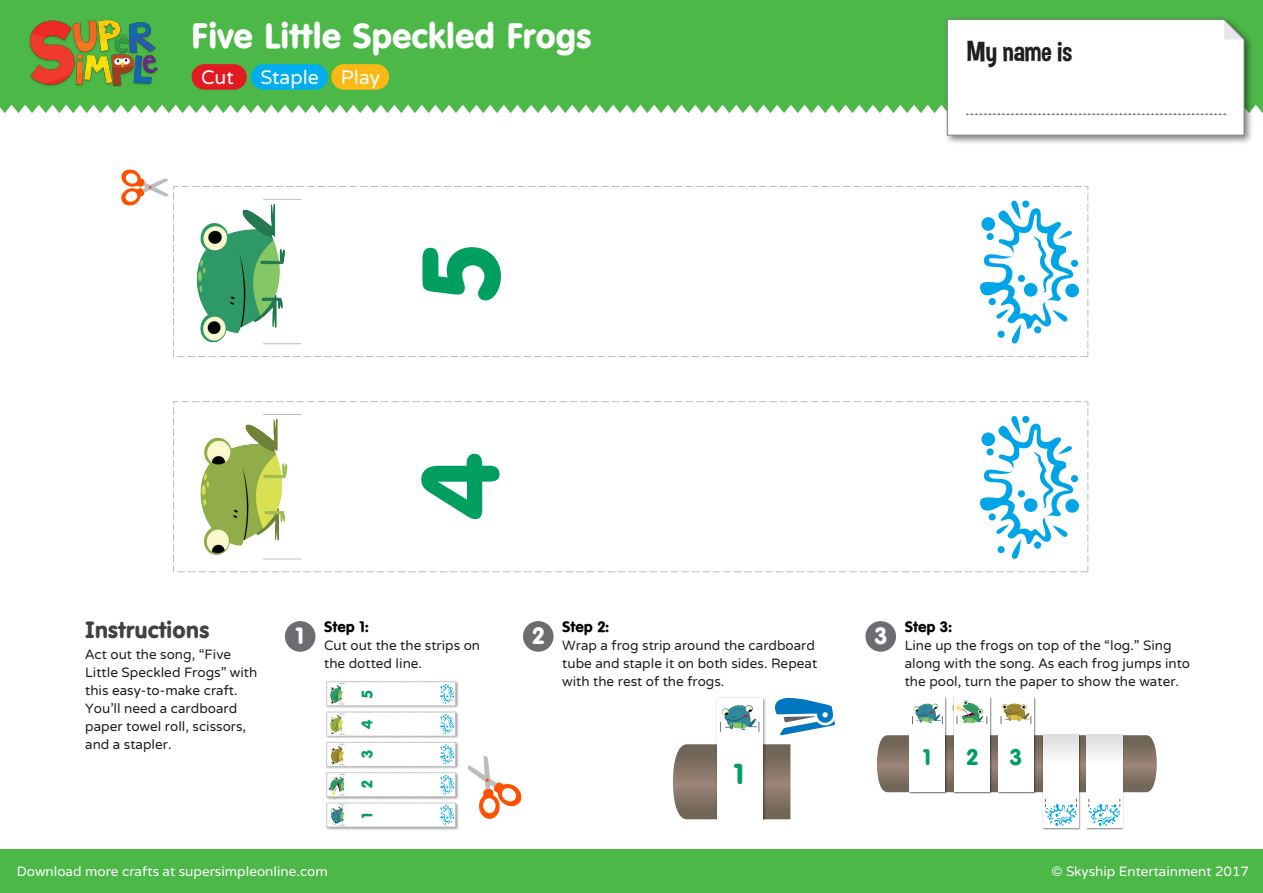
<style>
.page{position:relative;width:1263px;height:893px;background:#fff}
.page>*{position:absolute;margin:0;border:0;box-sizing:border-box;transform-origin:0 0}
.t1{font:107.25px "Super Simple";color:#009f60}
.t2{font:34.5px "VAG Rounded TL";color:#fff}
.t3{font:28.5px "Dimbo";letter-spacing:.01em;color:#231f20}
.t4{font:28.5px "Super Simple";color:#009f60}
.t5{font:24.6px "VAG Round";color:#fff}
.t6{font:22.95px "Super Simple";color:#414243}
.t7{font:22.2px "Super Simple";color:#009f60}
.t8{font:19.5px "Varela Round";color:#fff}
.t9{font:15.15px "Super Simple";color:#009f60}
.t10{font:15px "VAG Rounded TL";color:#050504}
.t11{font:13.5px/18px "Varela Round";color:#231f20}
.t12{font:13.5px "Varela Round";color:#fff}
</style>
<div class="page">
<svg style="left:673px;top:744px;width:117px;height:75px;background:#86776a"></svg>
<img style="left:714px;top:697px;width:54px;height:122px">
<div style="left:717px;top:698px;width:45px;height:121px;background:#fff"></div>
<img style="left:720px;top:699px;width:46px;height:35px">
<div style="left:0;top:0;width:1263px;height:113px;background:#4cb848"></div>
<div style="left:0;top:849px;width:1263px;height:44px;background:#4cb848"></div>
<img style="left:941px;top:13px;width:315px;height:130px">
<svg style="left:947px;top:19px;width:297px;height:117px"></svg>
<img style="left:15px;top:0;width:161px;height:113px">
<div style="left:192px;top:64px;width:55px;height:26px;background:#e21a21;border-radius:13px"></div>
<div style="left:251px;top:64px;width:77px;height:26px;background:#00aeef;border-radius:13px"></div>
<div style="left:331px;top:64px;width:58px;height:26px;background:#fcb814;border-radius:13px"></div>
<svg style="left:468px;top:756px;width:54px;height:63px"></svg>
<div style="left:285px;top:621px;width:30px;height:31px;background:#6c6d70;border-radius:50%"></div>
<div style="left:523px;top:621px;width:30px;height:31px;background:#6c6d70;border-radius:50%"></div>
<div style="left:865px;top:621px;width:31px;height:31px;background:#6c6d70;border-radius:50%"></div>
<svg style="left:121px;top:169px;width:48px;height:37px"></svg>
<img style="left:156px;top:182px;width:146px;height:163px">
<img style="left:200px;top:414px;width:102px;height:146px">
<div style="left:1071px;top:260px;width:7px;height:7px;background:#00a5e7;border-radius:50%"></div>
<div style="left:1065px;top:283px;width:14px;height:15px;background:#00a5e7;border-radius:50%"></div>
<svg style="left:980px;top:200px;width:93px;height:144px"></svg>
<div style="left:1018px;top:275px;width:7px;height:7px;background:#00a5e7;border-radius:50%"></div>
<div style="left:1024px;top:283px;width:14px;height:14px;background:#00a5e7;border-radius:50%"></div>
<div style="left:1071px;top:475px;width:7px;height:7px;background:#00a5e7;border-radius:50%"></div>
<div style="left:1065px;top:499px;width:14px;height:14px;background:#00a5e7;border-radius:50%"></div>
<svg style="left:980px;top:415px;width:93px;height:144px"></svg>
<div style="left:1018px;top:490px;width:7px;height:7px;background:#00a5e7;border-radius:50%"></div>
<div style="left:1024px;top:498px;width:14px;height:14px;background:#00a5e7;border-radius:50%"></div>
<svg style="left:877px;top:735px;width:280px;height:57px;background:#88796c"></svg>
<img style="left:1042px;top:734px;width:39px;height:96px">
<div style="left:1043px;top:735px;width:36px;height:92px;background:linear-gradient(to bottom,#ecedee,#fff)"></div>
<svg style="left:1045px;top:799px;width:32px;height:27px"></svg>
<img style="left:1085px;top:734px;width:40px;height:96px">
<svg style="left:1086px;top:735px;width:36px;height:92px"></svg>
<svg style="left:1088px;top:799px;width:32px;height:27px"></svg>
<svg style="left:775px;top:698px;width:60px;height:37px"></svg>
<div style="left:173px;top:186px;width:915px;height:171px;border:1px dashed #bcbdc0"></div>
<hr style="left:263px;top:199px;width:38px;height:1px;background:#bcbdc0">
<hr style="left:263px;top:343px;width:38px;height:1px;background:#bcbdc0">
<div style="left:173px;top:401px;width:915px;height:171px;border:1px dashed #bcbdc0"></div>
<hr style="left:263px;top:414px;width:38px;height:1px;background:#bcbdc0">
<hr style="left:263px;top:559px;width:38px;height:1px;background:#bcbdc0">
<img style="left:326px;top:681px;width:133px;height:149px">
<div style="left:327px;top:742px;width:128px;height:24px;background:#fff;border:1px dashed #bcbdc0"></div>
<div style="left:327px;top:773px;width:128px;height:24px;background:#fff;border:1px dashed #bcbdc0"></div>
<div style="left:327px;top:803px;width:128px;height:24px;background:#fff;border:1px dashed #bcbdc0"></div>
<div style="left:327px;top:682px;width:128px;height:24px;background:#fff;border:1px dashed #bcbdc0"></div>
<div style="left:327px;top:712px;width:128px;height:24px;background:#fff;border:1px dashed #bcbdc0"></div>
<img style="left:330px;top:745px;width:16px;height:20px">
<img style="left:327px;top:801px;width:19px;height:24px">
<img style="left:329px;top:776px;width:15px;height:14px">
<svg style="left:440px;top:775px;width:14px;height:20px"></svg>
<svg style="left:440px;top:805px;width:14px;height:20px"></svg>
<svg style="left:440px;top:744px;width:14px;height:21px"></svg>
<svg style="left:329px;top:790px;width:16px;height:8px"></svg>
<img style="left:326px;top:681px;width:20px;height:23px">
<img style="left:329px;top:713px;width:17px;height:21px">
<svg style="left:440px;top:684px;width:14px;height:20px"></svg>
<svg style="left:440px;top:714px;width:14px;height:20px"></svg>
<img style="left:952px;top:697px;width:40px;height:97px">
<div style="left:954px;top:698px;width:35px;height:94px;background:#fff"></div>
<img style="left:964px;top:700px;width:20px;height:23px">
<svg style="left:953px;top:701px;width:11px;height:23px"></svg>
<img style="left:908px;top:697px;width:39px;height:97px">
<div style="left:910px;top:698px;width:35px;height:94px;background:#fff"></div>
<img style="left:912px;top:698px;width:35px;height:28px">
<img style="left:997px;top:697px;width:39px;height:97px">
<div style="left:998px;top:698px;width:35px;height:94px;background:#fff"></div>
<img style="left:1000px;top:703px;width:31px;height:21px">
<h2 class="t2" style="left:191px;top:14px;width:402px">Five Little Speckled Frogs</h2>
<h3 class="t8" style="left:201px;top:66px;width:34px">Cut</h3>
<h3 class="t8" style="left:261px;top:66px;width:121px">Staple Play</h3>
<h1 class="t1" style="left:392px;top:299px;width:58px;rotate:-90deg">5</h1>
<h1 class="t1" style="left:392px;top:519px;width:68px;rotate:-90deg">4</h1>
<h3 class="t3" style="left:967px;top:34px;width:107px">My name is</h3>
<h3 class="t6" style="left:85px;top:615px;width:126px">Instructions</h3>
<p class="t10" style="left:324px;top:617px;width:46px">Step 1:</p>
<p class="t11" style="left:324px;top:637px;width:158px">Cut out the the strips on the dotted line.</p>
<h3 class="t5" style="left:293px;top:622px;width:15px">1</h3>
<p class="t10" style="left:562px;top:617px;width:48px">Step 2:</p>
<h3 class="t5" style="left:531px;top:622px;width:15px">2</h3>
<p class="t10" style="left:905px;top:617px;width:49px">Step 3:</p>
<h3 class="t5" style="left:874px;top:622px;width:15px">3</h3>
<p class="t11" style="left:905px;top:637px;width:287px">Line up the frogs on top of the “log.” Sing along with the song. As each frog jumps into the pool, turn the paper to show the water.</p>
<p class="t11" style="left:562px;top:637px;width:256px">Wrap a frog strip around the cardboard tube and staple it on both sides. Repeat with the rest of the frogs.</p>
<p class="t11" style="left:85px;top:646px;width:174px">Act out the song, “Five<br>Little Speckled Frogs” with this easy-to-make craft.<br>You’ll need a cardboard paper towel roll, scissors, and a stapler.</p>
<p class="t9" style="left:357px;top:698px;width:9px;rotate:-90deg">5</p>
<p class="t9" style="left:357px;top:729px;width:11px;rotate:-90deg">4</p>
<h3 class="t7" style="left:923px;top:743px;width:9px">1</h3>
<h3 class="t7" style="left:967px;top:743px;width:13px">2</h3>
<h3 class="t7" style="left:1010px;top:743px;width:14px">3</h3>
<p class="t9" style="left:357px;top:758px;width:10px;rotate:-90deg">3</p>
<p class="t9" style="left:357px;top:788px;width:9px;rotate:-90deg">2</p>
<p class="t9" style="left:357px;top:818px;width:7px;rotate:-90deg">1</p>
<h3 class="t4" style="left:735px;top:756px;width:12px">1</h3>
<p class="t12" style="left:17px;top:864px;width:312px">Download more crafts at supersimpleonline.com</p>
<p class="t12" style="left:1051px;top:864px;width:199px">© Skyship Entertainment 2017</p>
</div>
